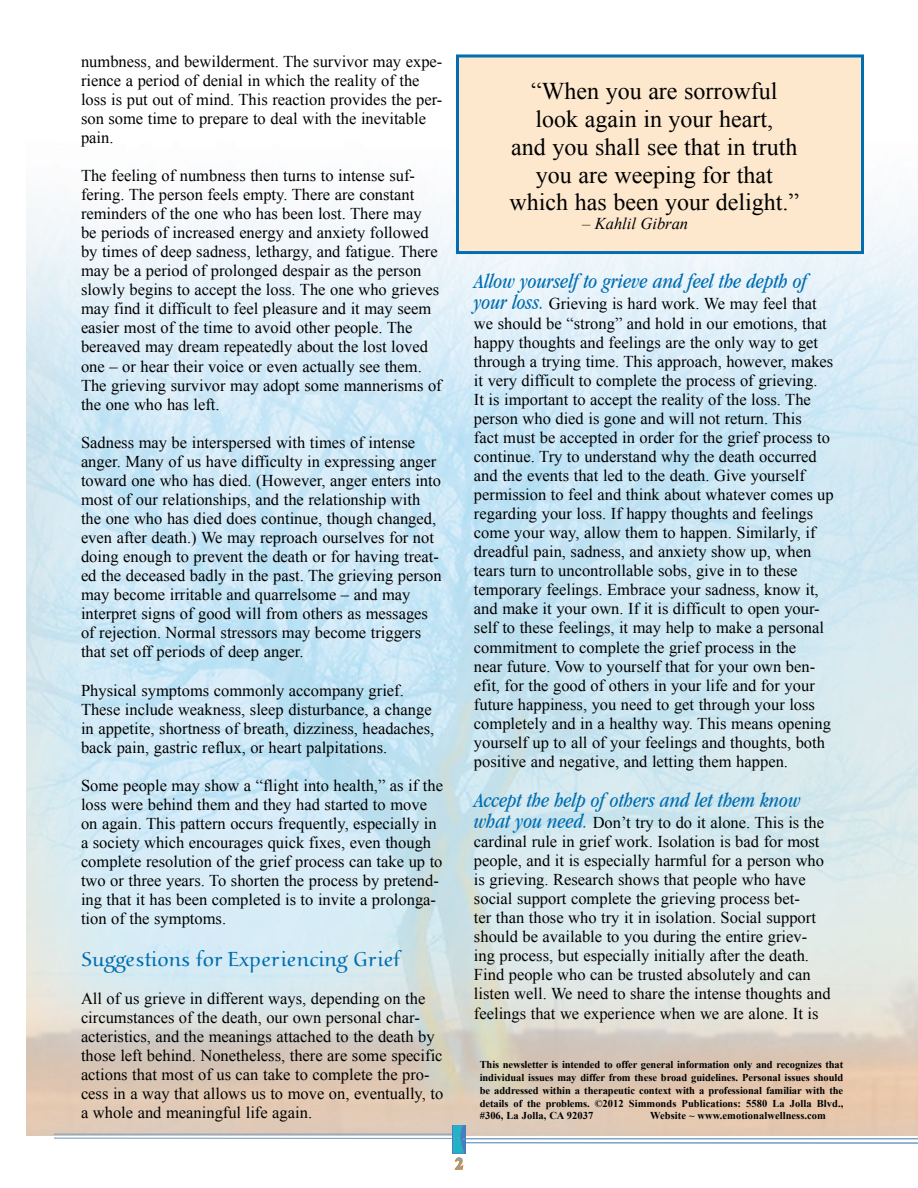
<style>
.page{position:relative;width:918px;height:1188px;background:#fff}
.page>*{position:absolute;margin:0;border:0;box-sizing:border-box;transform-origin:0 0}
.t1{font:24px/27.8px "Times New Roman";color:#000;text-align:center}
.t2{font:italic condensed 21px "Garamond IT Cby BT";color:#006eb0}
.t3{font:300 21px "Aucoin";color:#006eb0}
.t4{font:16.5px/19px "Times New Roman";color:#000}
.t5{font:italic 16.5px "Times New Roman";color:#000}
.t6{font:700 16.5px "Times New Roman";color:#7da2c8}
.t7{font:700 10.5px/12.8px "Times New Roman";letter-spacing:.005em;color:#000;text-align:justify}
.s1{font-family:"Garamond IT Cby BT";font-style:italic;font-stretch:condensed;font-size:21px;color:#006eb0}
</style>
<div class="page">
<img style="left:27px;top:198px;width:891px;height:938px">
<div style="left:456px;top:54px;width:408px;height:200px;background:#fde7cd;border:3px solid #006eb0"></div>
<svg style="left:454px;top:1157px;width:10px;height:13px"></svg>
<hr style="left:54px;top:1134px;width:405px;height:1px;background:#7da2c8">
<hr style="left:54px;top:1138px;width:405px;height:1px;background:#7da2c8">
<hr style="left:459px;top:1138px;width:459px;height:1px;background:#7da2c8">
<svg style="left:466px;top:1142px;width:452px;height:2px"></svg>
<img style="left:452px;top:1126px;width:14px;height:27px">
<p class="t4" style="left:81px;top:51px;width:363px">numbness, and bewilderment. The survivor may expe&shy;rience a period of denial in which the reality of the loss is put out of mind. This reaction provides the per&shy;son some time to prepare to deal with the inevitable pain.</p>
<p class="t4" style="left:81px;top:166px;width:362px">The feeling of numbness then turns to intense suf&shy;fering. The person feels empty. There are constant reminders of the one who has been lost. There may<br>be periods of increased energy and anxiety followed by times of deep sadness, lethargy, and fatigue. There may be a period of prolonged despair as the person slowly begins to accept the loss. The one who grieves may find it difficult to feel pleasure and it may seem easier most of the time to avoid other people. The bereaved may dream repeatedly about the lost loved one – or hear their voice or even actually see them.<br>The grieving survivor may adopt some mannerisms of the one who has left.</p>
<p class="t4" style="left:81px;top:432px;width:362px">Sadness may be interspersed with times of intense anger. Many of us have difficulty in expressing anger toward one who has died. (However, anger enters into most of our relationships, and the relationship with the one who has died does continue, though changed, even after death.) We may reproach ourselves for not doing enough to prevent the death or for having treat&shy;ed the deceased badly in the past. The grieving person may become irritable and quarrelsome – and may interpret signs of good will from others as messages of rejection. Normal stressors may become triggers that set off periods of deep anger.</p>
<p class="t4" style="left:81px;top:680px;width:355px">Physical symptoms commonly accompany grief.<br>These include weakness, sleep disturbance, a change in appetite, shortness of breath, dizziness, headaches, back pain, gastric reflux, or heart palpitations.</p>
<p class="t4" style="left:81px;top:776px;width:364px">Some people may show a “flight into health,” as if the loss were behind them and they had started to move on again. This pattern occurs frequently, especially in a society which encourages quick fixes, even though complete resolution of the grief process can take up to two or three years. To shorten the process by pretend&shy;ing that it has been completed is to invite a prolonga&shy;tion of the symptoms.</p>
<p class="t3" style="left:81px;top:946px;width:320px">Suggestions for Experiencing Grief</p>
<p class="t4" style="left:81px;top:989px;width:364px">All of us grieve in different ways, depending on the circumstances of the death, our own personal char&shy;acteristics, and the meanings attached to the death by those left behind. Nonetheless, there are some specific actions that most of us can take to complete the pro&shy;cess in a way that allows us to move on, eventually, to a whole and meaningful life again.</p>
<h1 class="t1" style="left:510px;top:77px;width:291px">“When you are sorrowful look again in your heart,<br>and you shall see that in truth you are weeping for that which has been your delight.”</h1>
<p class="t5" style="left:582px;top:212px;width:108px">– Kahlil Gibran</p>
<p class="t2" style="left:474px;top:269px;width:335px">Allow yourself to grieve and feel the depth of</p>
<p class="t4" style="left:474px;top:294px;width:361px"><span class="s1">your loss.</span> Grieving is hard work. We may feel that we should be “strong” and hold in our emotions, that happy thoughts and feelings are the only way to get through a trying time. This approach, however, makes it very difficult to complete the process of grieving.<br>It is important to accept the reality of the loss. The person who died is gone and will not return. This<br>fact must be accepted in order for the grief process to continue. Try to understand why the death occurred and the events that led to the death. Give yourself permission to feel and think about whatever comes up regarding your loss. If happy thoughts and feelings come your way, allow them to happen. Similarly, if dreadful pain, sadness, and anxiety show up, when tears turn to uncontrollable sobs, give in to these temporary feelings. Embrace your sadness, know it, and make it your own. If it is difficult to open your&shy;self to these feelings, it may help to make a personal commitment to complete the grief process in the<br>near future. Vow to yourself that for your own ben&shy;efit, for the good of others in your life and for your future happiness, you need to get through your loss completely and in a healthy way. This means opening yourself up to all of your feelings and thoughts, both positive and negative, and letting them happen.</p>
<p class="t2" style="left:474px;top:788px;width:328px">Accept the help of others and let them know</p>
<p class="t4" style="left:474px;top:813px;width:358px"><span class="s1">what you need.</span> Don’t try to do it alone. This is the cardinal rule in grief work. Isolation is bad for most people, and it is especially harmful for a person who is grieving. Research shows that people who have social support complete the grieving process bet-<br>ter than those who try it in isolation. Social support should be available to you during the entire griev&shy;ing process, but especially initially after the death.<br>Find people who can be trusted absolutely and can listen well. We need to share the intense thoughts and feelings that we experience when we are alone. It is</p>
<p class="t7" style="left:480px;top:1058px;width:365px">This newsletter is intended to offer general information only and recognizes that individual issues may differ from these broad guidelines. Personal issues should be addressed within a therapeutic context with a professional familiar with the details of the problems. ©2012 Simmonds Publications: 5580 La Jolla Blvd., #306, La Jolla, CA 92037</p>
<p class="t7" style="left:650px;top:1109px;width:177px">Website ~ www.emotionalwellness.com</p>
<p class="t6" style="left:455px;top:1152px;width:10px">2</p>
</div>
